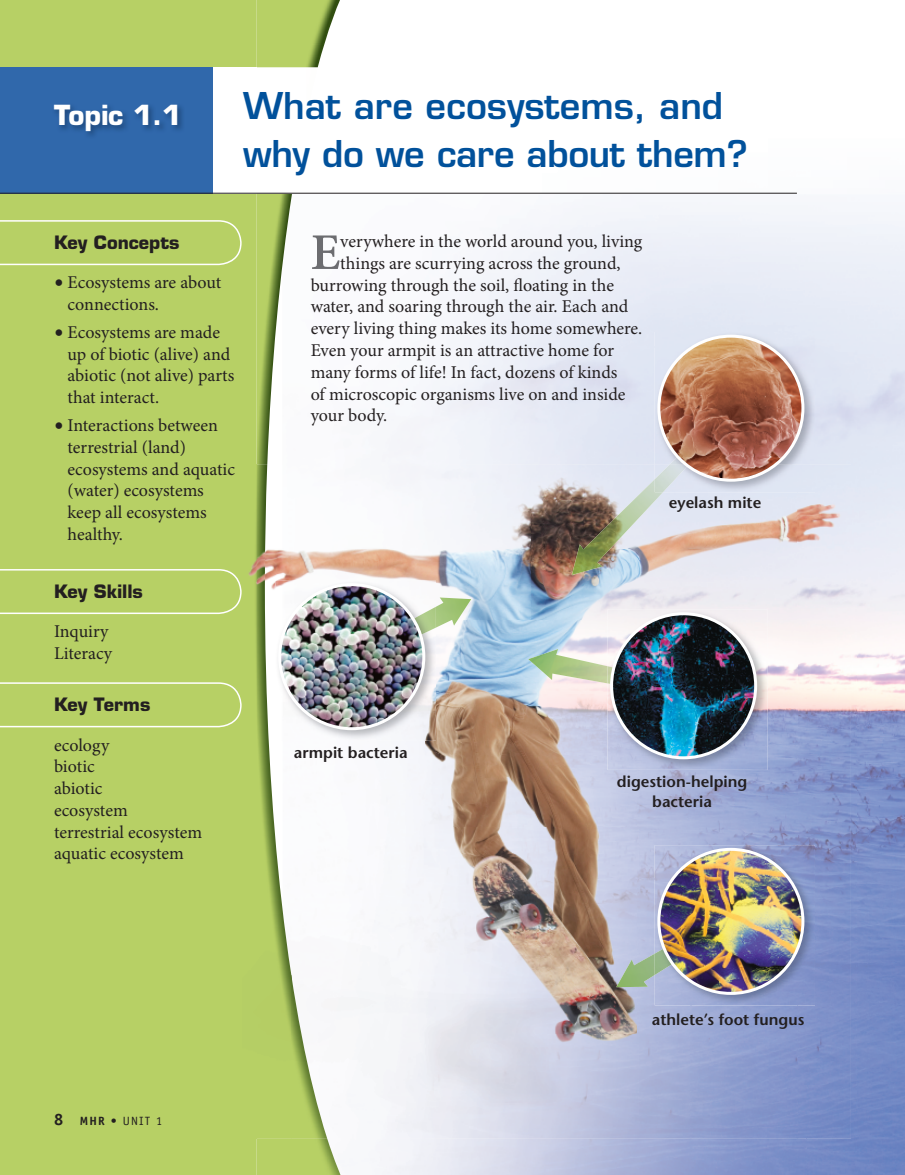
<style>
.page{position:relative;width:905px;height:1175px;background:#fff}
.page>*{position:absolute;margin:0;border:0;box-sizing:border-box;transform-origin:0 0}
.t1{font:600 51.45px "Minion Pro";color:#6c6d70}
.t2{font:600 36px/48px "Eurostile";color:#01519b}
.t3{font:700 27px "Eurostile";color:#fff}
.t4{font:18px/21.8px "Minion Pro";color:#231f20}
.t5{font:700 18px "Eurostile";color:#231f20}
.t6{font:600 15.75px/19.5px "Stone Sans";color:#231f20;text-align:center}
.t7{font:12px "Officina Sans";color:#231f20}
.s1{font-size:24.75px}
.s2{font-weight:700;font-size:16.5px}
.s3{font-weight:700}
</style>
<div class="page">
<img style="left:856px;top:212px;width:48px;height:962px">
<img style="left:556px;top:193px;width:300px;height:154px">
<div style="left:0;top:0;width:256px;height:68px;background:#b7d065"></div>
<div style="left:0;top:194px;width:20px;height:980px;background:#b7d065"></div>
<div style="left:210px;top:194px;width:46px;height:980px;background:#b7d065"></div>
<div style="left:20px;top:194px;width:190px;height:980px;background:#b7d065"></div>
<img style="left:256px;top:0;width:84px;height:68px">
<img style="left:256px;top:194px;width:36px;height:271px">
<img style="left:256px;top:1138px;width:96px;height:36px">
<div style="left:0;top:68px;width:213px;height:125px;background:#3068ab"></div>
<hr style="left:0;top:193px;width:796px;height:1px;background:#231f20">
<img style="left:292px;top:465px;width:505px;height:155px">
<img style="left:797px;top:465px;width:53px;height:673px">
<img style="left:425px;top:620px;width:212px;height:518px">
<img style="left:744px;top:620px;width:53px;height:225px">
<img style="left:242px;top:465px;width:50px;height:673px">
<img style="left:291px;top:975px;width:36px;height:163px">
<div style="left:0;top:219px;width:242px;height:509px;background:#b7d065"></div>
<img style="left:436px;top:597px;width:35px;height:30px">
<img style="left:572px;top:479px;width:91px;height:96px">
<img style="left:528px;top:649px;width:79px;height:34px">
<img style="left:616px;top:953px;width:38px;height:34px">
<img style="left:275px;top:580px;width:161px;height:160px">
<img style="left:405px;top:607px;width:31px;height:71px">
<img style="left:280px;top:584px;width:144px;height:144px;border-radius:50%">
<div style="left:278px;top:583px;width:147px;height:147px;border:3px solid #fff;border-radius:50%"></div>
<img style="left:654px;top:845px;width:161px;height:160px">
<img style="left:654px;top:898px;width:29px;height:77px">
<img style="left:659px;top:849px;width:143px;height:144px;border-radius:50%">
<div style="left:657px;top:848px;width:147px;height:146px;border:3px solid #fff;border-radius:50%"></div>
<img style="left:654px;top:332px;width:161px;height:160px">
<img style="left:669px;top:454px;width:17px;height:11px">
<img style="left:654px;top:465px;width:34px;height:27px">
<img style="left:659px;top:336px;width:143px;height:144px;border-radius:50%">
<div style="left:657px;top:334px;width:147px;height:148px;border:3px solid #fff;border-radius:50%"></div>
<img style="left:607px;top:609px;width:160px;height:161px">
<img style="left:607px;top:666px;width:5px;height:31px">
<img style="left:611px;top:614px;width:144px;height:143px;border-radius:50%">
<div style="left:610px;top:612px;width:147px;height:147px;border:3px solid #fff;border-radius:50%"></div>
<p class="t3" style="left:54px;top:105px;width:129px">Topic 1.1</p>
<p class="t2" style="left:243px;top:86px;width:506px">What are ecosystems, and why do we care about them?</p>
<p class="t5" style="left:54px;top:235px;width:127px">Key Concepts</p>
<p class="t4" style="left:68px;top:273px;width:155px;text-indent:-14px"><span class="s1">•</span> Ecosystems are about connections.</p>
<p class="t4" style="left:68px;top:323px;width:168px;text-indent:-14px"><span class="s1">•</span> Ecosystems are made up of biotic (alive) and abiotic (not alive) parts that interact.</p>
<p class="t4" style="left:68px;top:416px;width:169px;text-indent:-14px"><span class="s1">•</span> Interactions between terrestrial (land) ecosystems and aquatic (water) ecosystems keep all ecosystems healthy.</p>
<p class="t5" style="left:54px;top:584px;width:90px">Key Skills</p>
<p class="t4" style="left:54px;top:622px;width:60px">Inquiry<br>Literacy</p>
<p class="t5" style="left:54px;top:697px;width:98px">Key Terms</p>
<p class="t4" style="left:54px;top:735px;width:150px">ecology<br>biotic<br>abiotic<br>ecosystem terrestrial ecosystem aquatic ecosystem</p>
<p class="t1" style="left:310px;top:232px;width:31px">E</p>
<p class="t4" style="left:340px;top:232px;width:303px">verywhere in the world around you, living</p>
<p class="t4" style="left:340px;top:254px;width:282px">things are scurrying across the ground,</p>
<p class="t4" style="left:311px;top:275px;width:305px">burrowing through the soil, floating in the</p>
<p class="t4" style="left:311px;top:297px;width:319px">water, and soaring through the air. Each and</p>
<p class="t4" style="left:311px;top:319px;width:333px">every living thing makes its home somewhere.</p>
<p class="t4" style="left:311px;top:341px;width:305px">Even your armpit is an attractive home for</p>
<p class="t4" style="left:311px;top:362px;width:308px">many forms of life! In fact, dozens of kinds</p>
<p class="t4" style="left:311px;top:384px;width:316px">of microscopic organisms live on and inside</p>
<p class="t4" style="left:311px;top:406px;width:78px">your body.</p>
<p class="t6" style="left:669px;top:494px;width:94px">eyelash mite</p>
<p class="t6" style="left:294px;top:744px;width:115px">armpit bacteria</p>
<p class="t6" style="left:617px;top:774px;width:132px">digestion-helping bacteria</p>
<p class="t7" style="left:54px;top:1116px;width:109px"><span class="s2">8</span> <span class="s3">MHR •</span> UNIT 1</p>
<p class="t6" style="left:652px;top:1011px;width:154px">athlete’s foot fungus</p>
</div>
